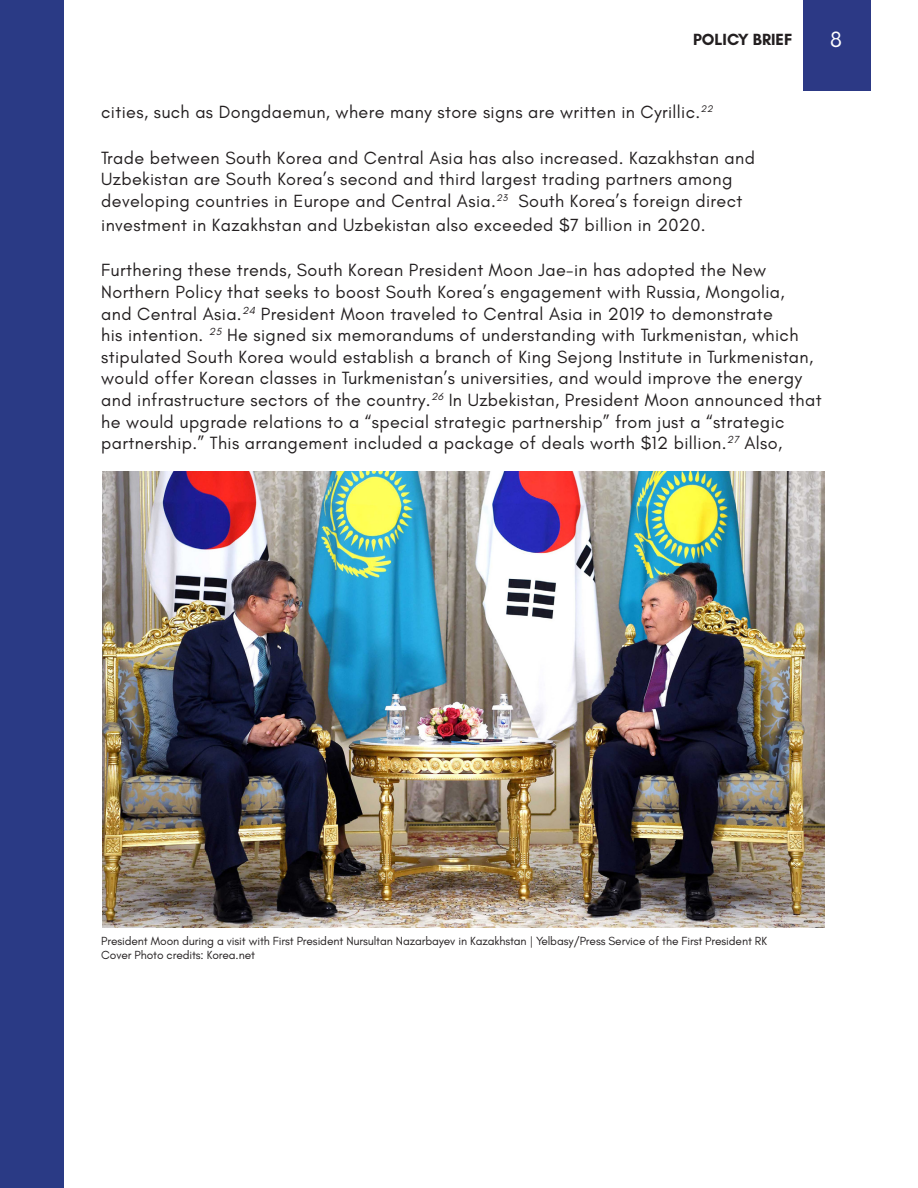
<style>
.page{position:relative;width:918px;height:1188px;background:#fff}
.page>*{position:absolute;margin:0;border:0;box-sizing:border-box;transform-origin:0 0}
.t1{font:22.5px "Glacial Indifference";color:#fff}
.t2{font:18px/21.6px "Glacial Indifference";letter-spacing:.02em;color:#231f20}
.t3{font:700 16.5px "Glacial Indifference";color:#231f20}
.t4{font:12px "Glacial Indifference";letter-spacing:-.01em;color:#231f20}
</style>
<div class="page">
<div style="left:803px;top:0;width:67px;height:91px;background:#2c3985"></div>
<div style="left:0;top:0;width:64px;height:1188px;background:#2a3a85"></div>
<img style="left:103px;top:472px;width:722px;height:455px">
<p class="t3" style="left:693px;top:29px;width:101px">POLICY BRIEF</p>
<p class="t1" style="left:830px;top:26px;width:13px">8</p>
<p class="t2" style="left:101px;top:101px;width:613px">cities, such as Dongdaemun, where many store signs are written in Cyrillic.<sup>22</sup></p>
<p class="t2" style="left:101px;top:147px;width:655px">Trade between South Korea and Central Asia has also increased. Kazakhstan and<br>Uzbekistan are South Korea’s second and third largest trading partners among developing countries in Europe and Central Asia.<sup>23</sup> South Korea’s foreign direct</p>
<p class="t2" style="left:101px;top:214px;width:606px">investment in Kazakhstan and Uzbekistan also exceeded $7 billion in 2020.</p>
<p class="t2" style="left:101px;top:260px;width:722px">Furthering these trends, South Korean President Moon Jae-in has adopted the New Northern Policy that seeks to boost South Korea’s engagement with Russia, Mongolia,<br>and Central Asia.<sup>24</sup> President Moon traveled to Central Asia in 2019 to demonstrate<br>his intention. <sup>25</sup> He signed six memorandums of understanding with Turkmenistan, which stipulated South Korea would establish a branch of King Sejong Institute in Turkmenistan, would offer Korean classes in Turkmenistan’s universities, and would improve the energy and infrastructure sectors of the country.<sup>26</sup> In Uzbekistan, President Moon announced that he would upgrade relations to a “special strategic partnership” from just a “strategic partnership.” This arrangement included a package of deals worth $12 billion.<sup>27</sup> Also,</p>
<p class="t4" style="left:101px;top:934px;width:667px">President Moon during a visit with First President Nursultan Nazarbayev in Kazakhstan | Yelbasy/Press Service of the First President RK</p>
<p class="t4" style="left:101px;top:949px;width:155px">Cover Photo credits: Korea.net</p>
</div>
